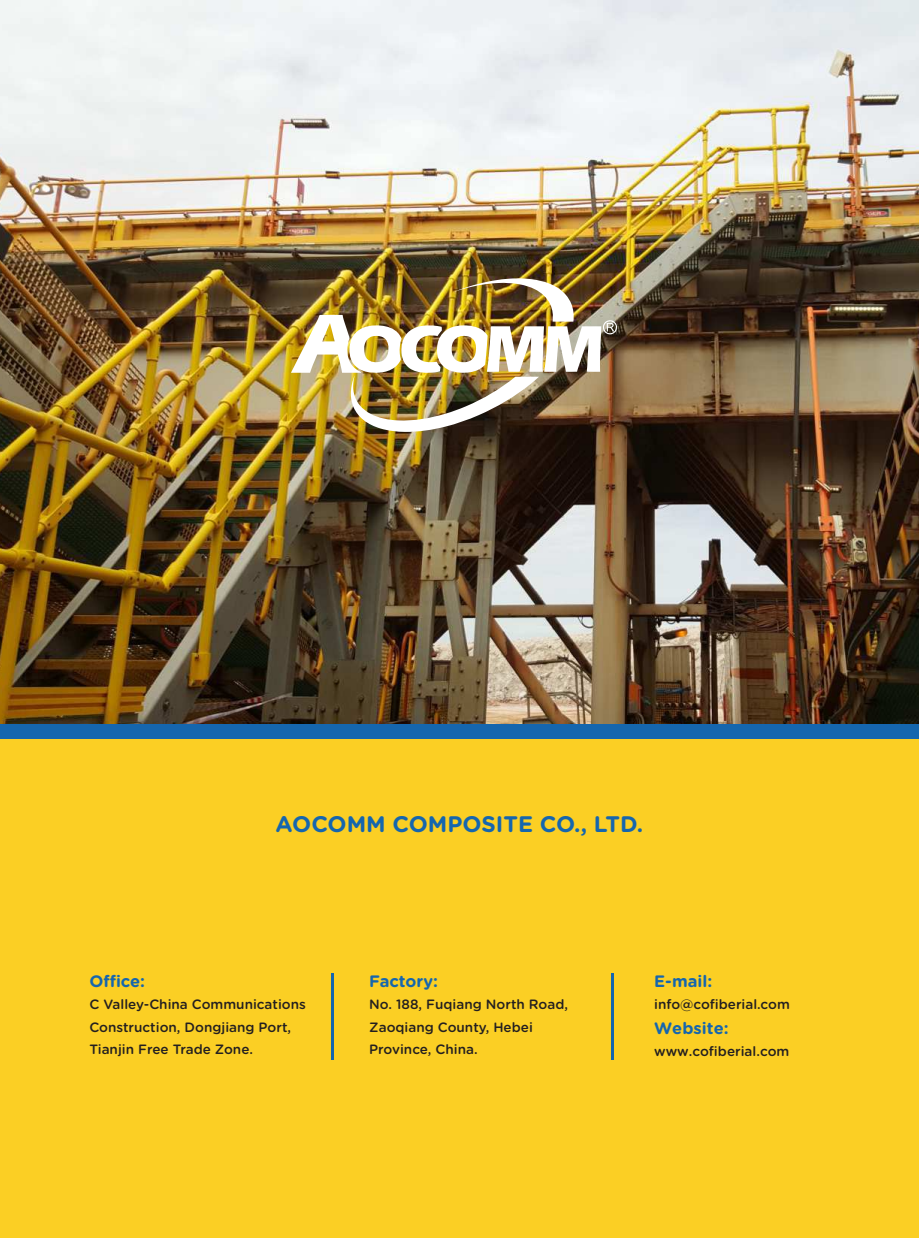
<style>
.page{position:relative;width:919px;height:1238px;background:#fff}
.page>*{position:absolute;margin:0;border:0;box-sizing:border-box;transform-origin:0 0}
.t1{font:700 22.5px "Gotham Rounded";color:#1566ae}
.t2{font:700 16.5px "Gotham Rounded";color:#1566ae}
.t3{font:500 13.5px/22.5px "Gotham Rounded";color:#231f20}
</style>
<div class="page">
<div style="left:0;top:0;width:918px;height:1237px;background:#fbcf24"></div>
<img style="left:0;top:0;width:918px;height:724px">
<div style="left:0;top:724px;width:918px;height:14px;background:#1566ae"></div>
<img style="left:291px;top:278px;width:326px;height:154px">
<hr style="left:331px;top:972px;width:3px;height:87px;background:#1566ae">
<hr style="left:611px;top:972px;width:3px;height:87px;background:#1566ae">
<h1 class="t1" style="left:275px;top:814px;width:369px">AOCOMM COMPOSITE CO., LTD.</h1>
<p class="t2" style="left:89px;top:973px;width:57px">Office:</p>
<p class="t3" style="left:89px;top:993px;width:218px">C Valley-China Communications<br>Construction, Dongjiang Port,<br>Tianjin Free Trade Zone.</p>
<p class="t2" style="left:369px;top:973px;width:70px">Factory:</p>
<p class="t3" style="left:369px;top:993px;width:200px">No. 188, Fuqiang North Road,<br>Zaoqiang County, Hebei<br>Province, China.</p>
<p class="t2" style="left:654px;top:973px;width:60px">E-mail:</p>
<p class="t3" style="left:654px;top:993px;width:137px">info@cofiberial.com</p>
<p class="t2" style="left:654px;top:1020px;width:76px">Website:</p>
<p class="t3" style="left:654px;top:1040px;width:137px">www.cofiberial.com</p>
</div>
